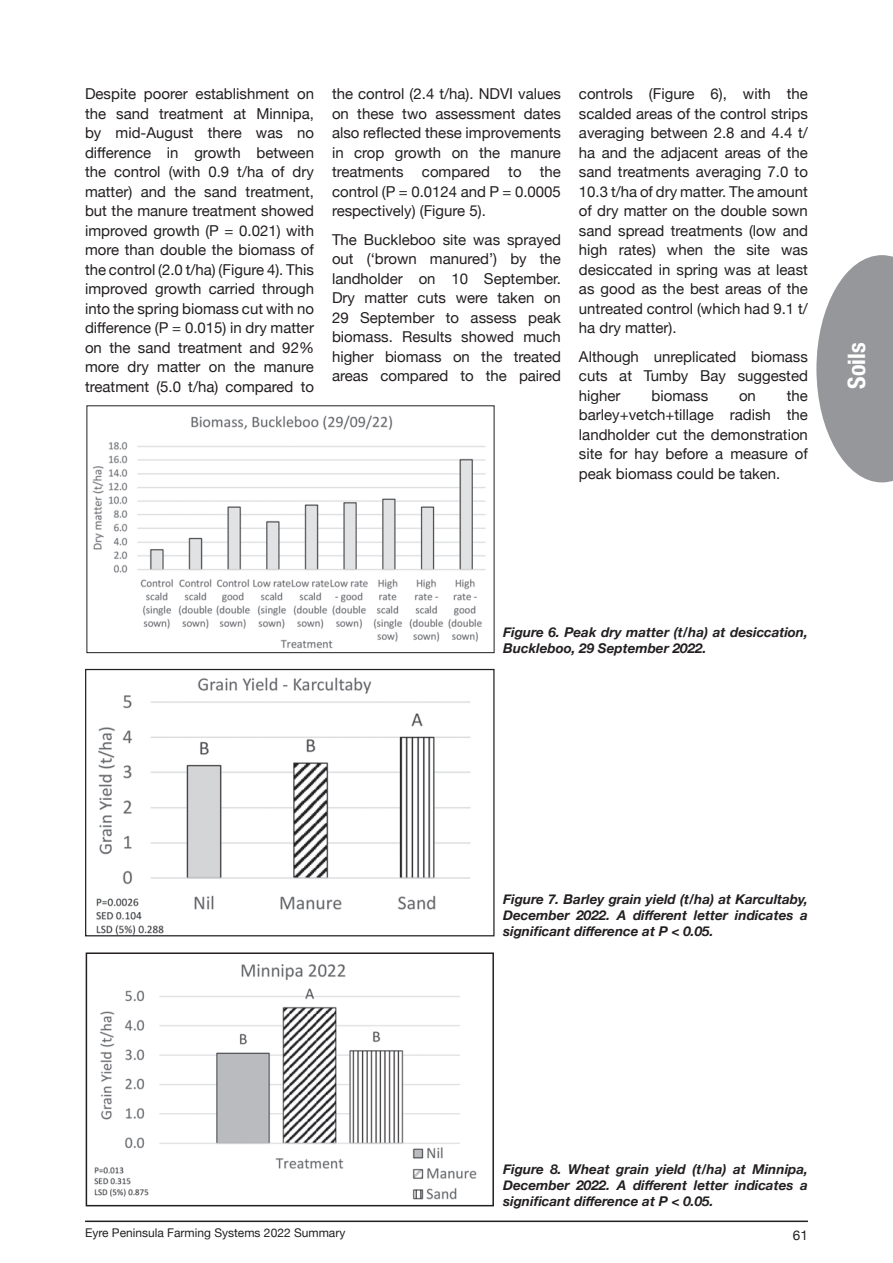
<style>
.page{position:relative;width:893px;height:1263px;background:#fff}
.page>*{position:absolute;margin:0;border:0;box-sizing:border-box;transform-origin:0 0}
.t1{font:700 condensed 24px "Helvetica Neue";color:#fff}
.t2{font:15px/19.5px "Helvetica Neue";color:#231f20;text-align:justify}
.t3{font:italic 700 13.5px/16.2px "Helvetica Neue";color:#231f20;text-align:justify}
.t4{font:13.5px "Helvetica Neue";color:#231f20}
.t5{font:12px "Helvetica Neue";color:#231f20}
</style>
<div class="page">
<hr style="left:85px;top:1220px;width:723px;height:2px;background:#231f20">
<img style="left:92px;top:415px;width:394px;height:234px">
<div style="left:86px;top:405px;width:409px;height:248px;border:1px solid #231f20"></div>
<img style="left:96px;top:677px;width:375px;height:257px">
<div style="left:85px;top:669px;width:410px;height:267px;border:1px solid #231f20"></div>
<img style="left:94px;top:964px;width:383px;height:236px">
<div style="left:86px;top:952px;width:408px;height:254px;border:2px solid #231f20"></div>
<svg style="left:816px;top:255px;width:77px;height:227px"></svg>
<p class="t2" style="left:85px;top:85px;width:230px">Despite poorer establishment on the sand treatment at Minnipa, by mid-August there was no difference in growth between the control (with 0.9 t/ha of dry matter) and the sand treatment, but the manure treatment showed improved growth (P = 0.021) with more than double the biomass of the control (2.0 t/ha) (Figure 4). This improved growth carried through into the spring biomass cut with no difference (P = 0.015) in dry matter on the sand treatment and 92% more dry matter on the manure treatment (5.0 t/ha) compared to</p>
<p class="t2" style="left:332px;top:85px;width:230px">the control (2.4 t/ha). NDVI values on these two assessment dates also reflected these improvements in crop growth on the manure treatments compared to the control (P = 0.0124 and P = 0.0005 respectively) (Figure 5).</p>
<p class="t2" style="left:332px;top:231px;width:230px">The Buckleboo site was sprayed out (‘brown manured’) by the landholder on 10 September.<br>Dry matter cuts were taken on 29 September to assess peak biomass. Results showed much higher biomass on the treated areas compared to the paired</p>
<p class="t2" style="left:579px;top:85px;width:230px">controls (Figure 6), with the scalded areas of the control strips averaging between 2.8 and 4.4 t/ ha and the adjacent areas of the sand treatments averaging 7.0 to 10.3 t/ha of dry matter. The amount of dry matter on the double sown sand spread treatments (low and high rates) when the site was desiccated in spring was at least as good as the best areas of the untreated control (which had 9.1 t/ ha dry matter).</p>
<p class="t2" style="left:579px;top:348px;width:230px">Although unreplicated biomass cuts at Tumby Bay suggested higher</p>
<p class="t2" style="left:579px;top:387px;width:230px;text-indent:208px">the barley+vetch+tillage radish the landholder cut the demonstration site for hay before a measure of peak biomass could be taken.</p>
<p class="t2" style="left:651px;top:387px;width:58px">biomass</p>
<p class="t2" style="left:739px;top:387px;width:18px">on</p>
<p class="t1" style="left:837px;top:389px;width:48px;rotate:-90deg">Soils</p>
<p class="t3" style="left:503px;top:624px;width:306px">Figure 6. Peak dry matter (t/ha) at desiccation,<br>Buckleboo, 29 September 2022.</p>
<p class="t3" style="left:503px;top:891px;width:306px">Figure 7. Barley grain yield (t/ha) at Karcultaby, December 2022. A different letter indicates a significant difference at P &lt; 0.05.</p>
<p class="t3" style="left:503px;top:1161px;width:306px">Figure 8. Wheat grain yield (t/ha) at Minnipa, December 2022. A different letter indicates a significant difference at P &lt; 0.05.</p>
<p class="t5" style="left:85px;top:1224px;width:262px">Eyre Peninsula Farming Systems 2022 Summary</p>
<p class="t4" style="left:793px;top:1225px;width:17px">61</p>
</div>
